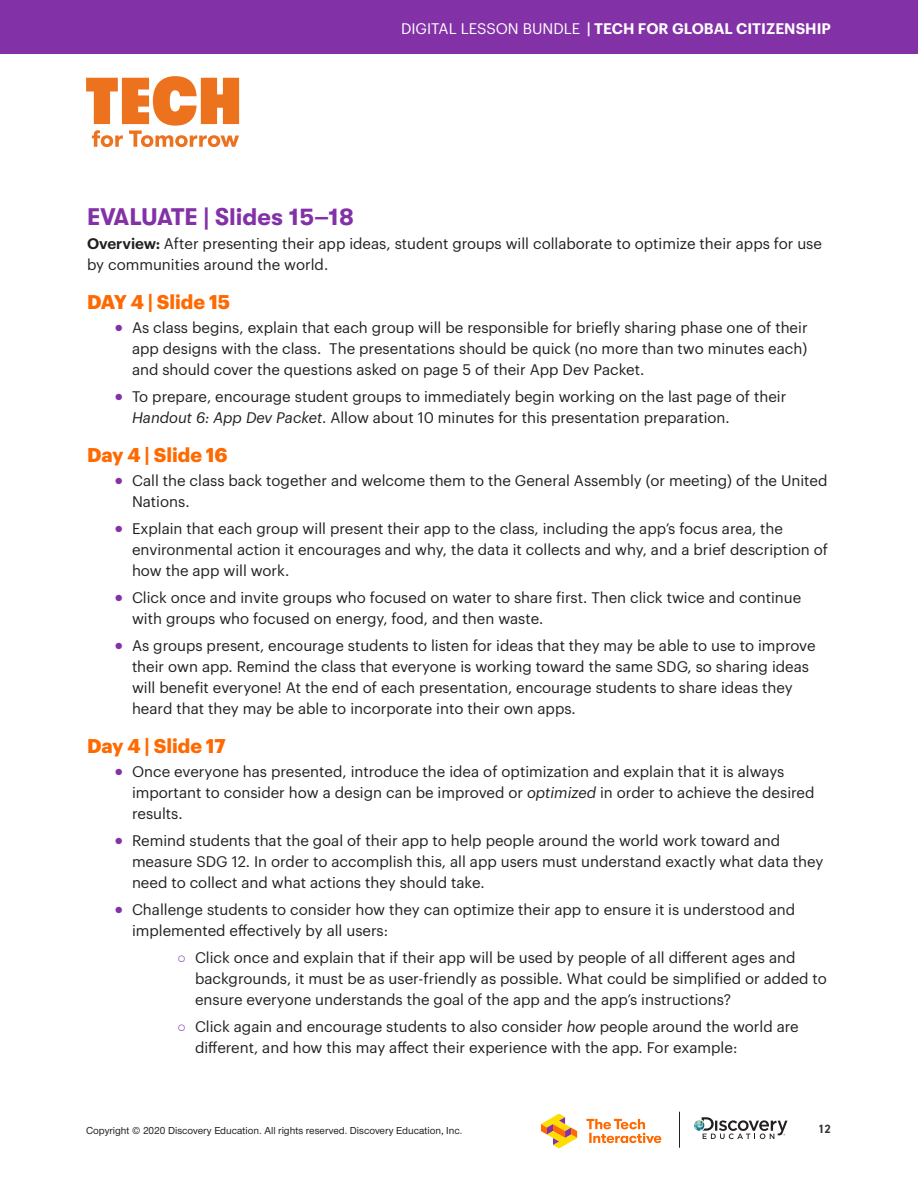
<style>
.page{position:relative;width:918px;height:1188px;background:#fff}
.page>*{position:absolute;margin:0;border:0;box-sizing:border-box;transform-origin:0 0}
.Subhead_1{font:700 24px "GT Walsheim";color:#8331a7}
.Subhead_2{font:700 19.5px "Graphik LC";color:#ff6901}
.Body{font:15px/21px "Graphik LC";color:#231f20}
.t1{font:600 15px "Graphik LC";color:#fff}
.t2{font:700 12px "DIN2014";color:#343333}
.t3{font:10.5px "UHC Sans";color:#231f20}
.s1{font-weight:400}
.s2{font-weight:600}
.s3{font-family:"Helvetica Neue";font-weight:300;color:#8331a7}
.s4{font-style:italic}
.s5{font-family:"Arial";color:#8331a7}
</style>
<div class="page">
<div style="left:0;top:0;width:918px;height:54px;background:#8331a7"></div>
<svg style="left:694px;top:1117px;width:94px;height:22px"></svg>
<hr style="left:679px;top:1112px;width:1px;height:36px;background:#231f20">
<svg style="left:541px;top:1114px;width:36px;height:34px"></svg>
<svg style="left:586px;top:1119px;width:75px;height:24px"></svg>
<svg style="left:86px;top:76px;width:153px;height:71px"></svg>
<p class="t1" style="left:401px;top:17px;width:432px"><span class="s1">DIGITAL LESSON BUNDLE</span> | TECH FOR GLOBAL CITIZENSHIP</p>
<p class="Subhead_1" style="left:87px;top:204px;width:268px">EVALUATE | Slides 15–18</p>
<p class="Body" style="left:87px;top:232px;width:737px"><span class="s2">Overview:</span> After presenting their app ideas, student groups will collaborate to optimize their apps for use by communities around the world.</p>
<p class="Subhead_2" style="left:87px;top:287px;width:145px">DAY 4 | Slide 15</p>
<p class="Body" style="left:132px;top:316px;width:677px;text-align:justify;text-indent:-18px"><span class="s3">●</span> As class begins, explain that each group will be responsible for briefly sharing phase one of their app designs with the class. The presentations should be quick (no more than two minutes each) and should cover the questions asked on page 5 of their App Dev Packet.</p>
<p class="Body" style="left:132px;top:385px;width:656px;text-indent:-18px"><span class="s3">●</span> To prepare, encourage student groups to immediately begin working on the last page of their<br><span class="s4">Handout 6: App Dev Packet</span>. Allow about 10 minutes for this presentation preparation.</p>
<p class="Subhead_2" style="left:87px;top:440px;width:142px">Day 4 | Slide 16</p>
<p class="Body" style="left:132px;top:469px;width:697px;text-indent:-18px"><span class="s3">●</span> Call the class back together and welcome them to the General Assembly (or meeting) of the United<br>Nations.</p>
<p class="Body" style="left:132px;top:517px;width:698px;text-indent:-18px"><span class="s3">●</span> Explain that each group will present their app to the class, including the app’s focus area, the environmental action it encourages and why, the data it collects and why, and a brief description of how the app will work.</p>
<p class="Body" style="left:132px;top:586px;width:671px;text-indent:-18px"><span class="s3">●</span> Click once and invite groups who focused on water to share first. Then click twice and continue with groups who focused on energy, food, and then waste.</p>
<p class="Body" style="left:132px;top:634px;width:685px;text-indent:-18px"><span class="s3">●</span> As groups present, encourage students to listen for ideas that they may be able to use to improve their own app. Remind the class that everyone is working toward the same SDG, so sharing ideas will benefit everyone! At the end of each presentation, encourage students to share ideas they heard that they may be able to incorporate into their own apps.</p>
<p class="Subhead_2" style="left:87px;top:731px;width:140px">Day 4 | Slide 17</p>
<p class="Body" style="left:132px;top:760px;width:684px;text-indent:-18px"><span class="s3">●</span> Once everyone has presented, introduce the idea of optimization and explain that it is always important to consider how a design can be improved or <span class="s4">optimized</span> in order to achieve the desired results.</p>
<p class="Body" style="left:132px;top:829px;width:693px;text-indent:-18px"><span class="s3">●</span> Remind students that the goal of their app to help people around the world work toward and measure SDG 12. In order to accomplish this, all app users must understand exactly what data they need to collect and what actions they should take.</p>
<p class="Body" style="left:132px;top:898px;width:665px;text-indent:-18px"><span class="s3">●</span> Challenge students to consider how they can optimize their app to ensure it is understood and implemented effectively by all users:</p>
<p class="Body" style="left:195px;top:946px;width:634px;text-indent:-18px"><span class="s5">○</span> Click once and explain that if their app will be used by people of all different ages and backgrounds, it must be as user-friendly as possible. What could be simplified or added to ensure everyone understands the goal of the app and the app’s instructions?</p>
<p class="Body" style="left:195px;top:1015px;width:605px;text-indent:-18px"><span class="s5">○</span> Click again and encourage students to also consider <span class="s4">how</span> people around the world are different, and how this may affect their experience with the app. For example:</p>
<p class="t3" style="left:86px;top:1123px;width:378px">Copyright © 2020 Discovery Education. All rights reserved. Discovery Education, Inc.</p>
<p class="t2" style="left:818px;top:1121px;width:14px">12</p>
</div>
